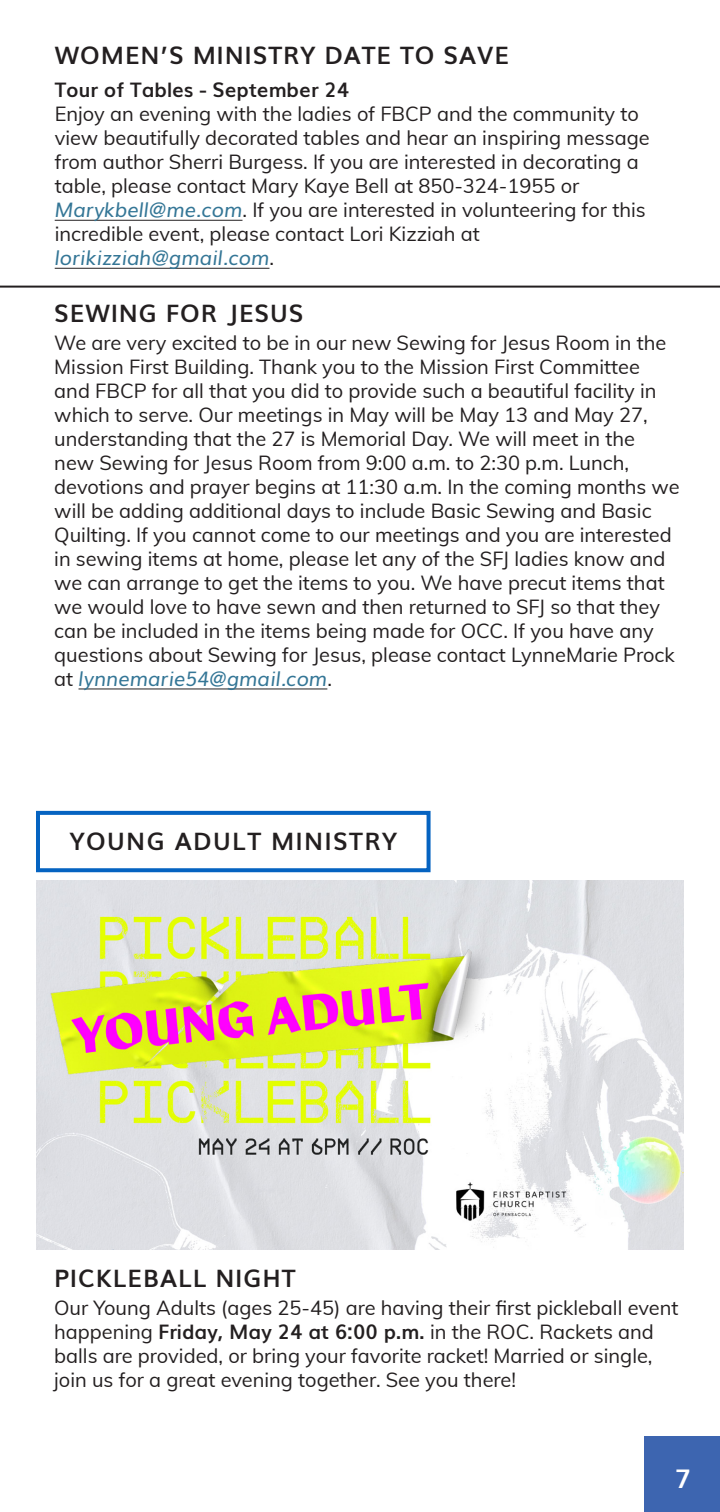
<style>
.page{position:relative;width:720px;height:1512px;background:#fff}
.page>*{position:absolute;margin:0;border:0;box-sizing:border-box;transform-origin:0 0}
.t1{font:700 25.6px "Muli";color:#fff}
.Paragraph_Text{font:700 24px "Muli";letter-spacing:.04em;color:#231f20}
.Paragraph_Text-2{font:700 24px "Muli";letter-spacing:.06em;color:#231f20}
.Paragraph_Text-3{font:20px/24px "Muli";color:#231f20}
.t2{font:700 20px "Muli";color:#231f20}
.t3{font:italic 20px "Muli";color:#347696}
.s1{font-style:italic;color:#347696}
.s2{font-style:normal;color:#231f20}
.s3{font-weight:700}
</style>
<div class="page">
<div style="left:645px;top:1437px;width:75px;height:75px;background:#3d65b0"></div>
<hr style="left:79px;top:688px;width:248px;height:1px;background:#231f20">
<hr style="left:55px;top:220px;width:187px;height:1px;background:#231f20">
<hr style="left:55px;top:268px;width:214px;height:1px;background:#231f20">
<hr style="left:0;top:286px;width:720px;height:2px;background:#231f20">
<div style="left:36px;top:811px;width:395px;height:61px;border:4px solid #0563c1"></div>
<img style="left:36px;top:880px;width:648px;height:369px">
<p class="Paragraph_Text" style="left:55px;top:36px;width:456px">WOMEN’S MINISTRY DATE TO SAVE</p>
<p class="t2" style="left:55px;top:74px;width:296px">Tour of Tables - September 24</p>
<p class="Paragraph_Text-3" style="left:55px;top:101px;width:596px">Enjoy an evening with the ladies of FBCP and the community to view beautifully decorated tables and hear an inspiring message from author Sherri Burgess. If you are interested in decorating a table, please contact Mary Kaye Bell at 850-324-1955 or</p>
<p class="Paragraph_Text-3" style="left:55px;top:197px;width:593px"><span class="s1">Marykbell@me.com</span>. If you are interested in volunteering for this incredible event, please contact Lori Kizziah at</p>
<p class="t3" style="left:55px;top:242px;width:221px">lorikizziah@gmail.com<span class="s2">.</span></p>
<p class="Paragraph_Text" style="left:54px;top:294px;width:251px">SEWING FOR JESUS</p>
<p class="Paragraph_Text-3" style="left:54px;top:330px;width:627px">We are very excited to be in our new Sewing for Jesus Room in the Mission First Building. Thank you to the Mission First Committee and FBCP for all that you did to provide such a beautiful facility in which to serve. Our meetings in May will be May 13 and May 27, understanding that the 27 is Memorial Day. We will meet in the new Sewing for Jesus Room from 9:00 a.m. to 2:30 p.m. Lunch, devotions and prayer begins at 11:30 a.m. In the coming months we will be adding additional days to include Basic Sewing and Basic Quilting. If you cannot come to our meetings and you are interested in sewing items at home, please let any of the SFJ ladies know and we can arrange to get the items to you. We have precut items that we would love to have sewn and then returned to SFJ so that they can be included in the items being made for OCC. If you have any questions about Sewing for Jesus, please contact LynneMarie Prock at <span class="s1">lynnemarie54@gmail.com</span>.</p>
<p class="Paragraph_Text-2" style="left:70px;top:822px;width:329px">YOUNG ADULT MINISTRY</p>
<p class="Paragraph_Text" style="left:54px;top:1259px;width:243px">PICKLEBALL NIGHT</p>
<p class="Paragraph_Text-3" style="left:54px;top:1295px;width:626px">Our Young Adults (ages 25-45) are having their first pickleball event happening <span class="s3">Friday, May 24 at 6:00 p.m.</span> in the ROC. Rackets and balls are provided, or bring your favorite racket! Married or single, join us for a great evening together. See you there!</p>
<p class="t1" style="left:675px;top:1459px;width:17px">7</p>
</div>
